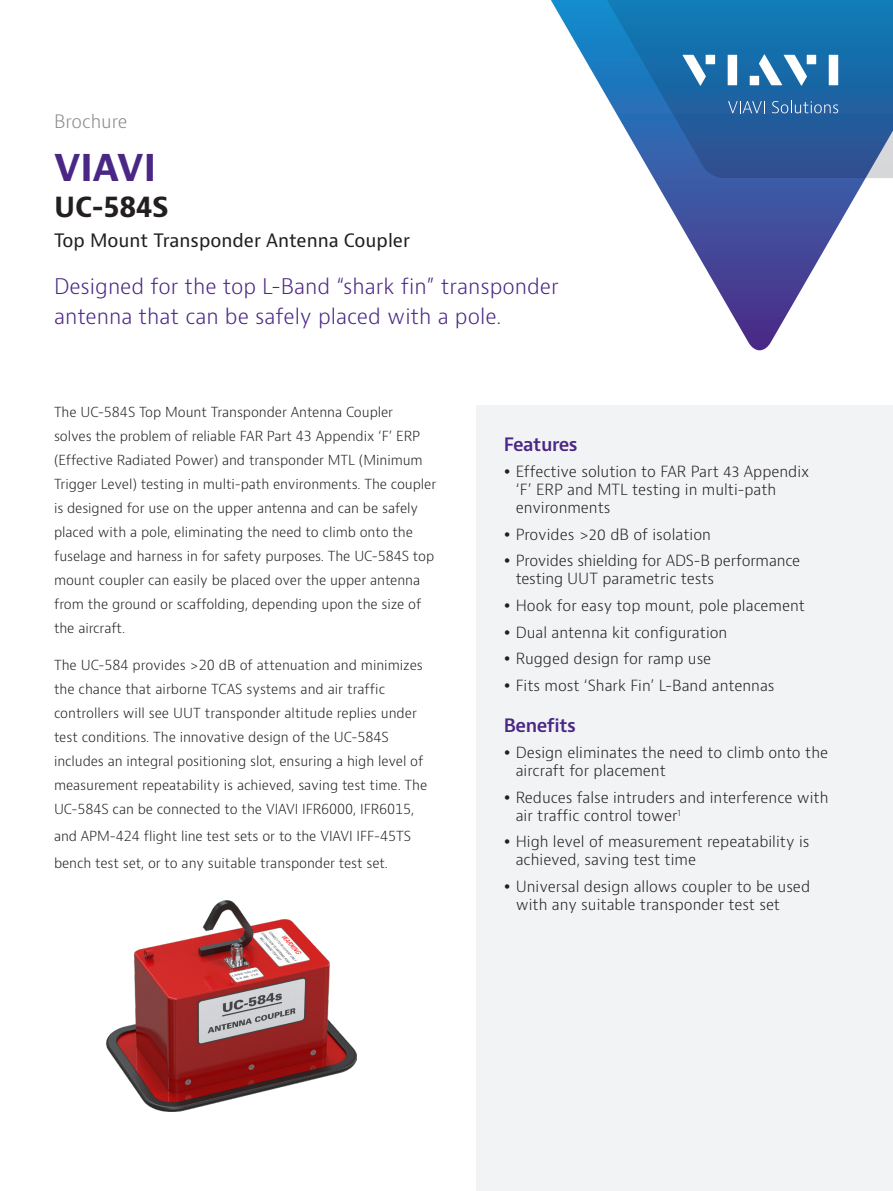
<style>
.page{position:relative;width:893px;height:1191px;background:#fff}
.page>*{position:absolute;margin:0;border:0;box-sizing:border-box;transform-origin:0 0}
.H1_Brand_Sub-Brand_2{font:700 36px "Bernino Sans";color:#4a2785}
.H2_Product_18_24{font:700 27px "Bernino Sans";color:#231f20}
.Cover_subhead_12_pt{font:300 21px/30px "Bernino Sans";color:#4a2785}
.H3_Product_Descripto{font:18px "Bernino Sans";color:#231f20}
.Key_Features_Benefit{font:600 18px "Bernino Sans";letter-spacing:-.025em;color:#4a2785}
.P_DocType{font:300 18px "Bernino Sans";color:#87898c}
.t1{font:300 15px/18px "Bernino Sans";color:#231f20}
.Intro_text{font:300 13.5px/24px "Bernino Sans";letter-spacing:-.005em;color:#231f20}
</style>
<div class="page">
<svg style="left:653px;top:178px;width:213px;height:172px"></svg>
<svg style="left:551px;top:0;width:342px;height:178px"></svg>
<svg style="left:728px;top:101px;width:37px;height:12px"></svg>
<svg style="left:772px;top:101px;width:66px;height:12px"></svg>
<svg style="left:682px;top:55px;width:24px;height:31px"></svg>
<div style="left:706px;top:55px;width:9px;height:9px;background:#fff"></div>
<div style="left:728px;top:55px;width:9px;height:30px;background:#fff"></div>
<div style="left:807px;top:55px;width:9px;height:9px;background:#fff"></div>
<div style="left:829px;top:55px;width:9px;height:30px;background:#fff"></div>
<svg style="left:759px;top:54px;width:48px;height:32px"></svg>
<div style="left:750px;top:76px;width:9px;height:9px;background:#fff"></div>
<div style="left:477px;top:406px;width:416px;height:785px;background:#f2f3f4"></div>
<img style="left:106px;top:900px;width:251px;height:211px">
<p class="P_DocType" style="left:54px;top:109px;width:75px">Brochure</p>
<p class="H1_Brand_Sub-Brand_2" style="left:54px;top:144px;width:104px">VIAVI</p>
<p class="H2_Product_18_24" style="left:54px;top:189px;width:116px">UC-584S</p>
<p class="H3_Product_Descripto" style="left:54px;top:228px;width:358px">Top Mount Transponder Antenna Coupler</p>
<p class="Cover_subhead_12_pt" style="left:54px;top:271px;width:506px">Designed for the top L-Band “shark fin” transponder antenna that can be safely placed with a pole.</p>
<p class="Intro_text" style="left:54px;top:400px;width:384px">The UC-584S Top Mount Transponder Antenna Coupler<br>solves the problem of reliable FAR Part 43 Appendix ‘F’ ERP (Effective Radiated Power) and transponder MTL (Minimum Trigger Level) testing in multi-path environments. The coupler is designed for use on the upper antenna and can be safely placed with a pole, eliminating the need to climb onto the fuselage and harness in for safety purposes. The UC-584S top mount coupler can easily be placed over the upper antenna from the ground or scaffolding, depending upon the size of the aircraft.</p>
<p class="Intro_text" style="left:54px;top:653px;width:375px">The UC-584 provides &gt;20 dB of attenuation and minimizes the chance that airborne TCAS systems and air traffic controllers will see UUT transponder altitude replies under test conditions. The innovative design of the UC-584S includes an integral positioning slot, ensuring a high level of measurement repeatability is achieved, saving test time. The UC-584S can be connected to the VIAVI IFR6000, IFR6015,</p>
<p class="Intro_text" style="left:54px;top:822px;width:359px;line-height:27px">and APM-424 flight line test sets or to the VIAVI IFF-45TS bench test set, or to any suitable transponder test set.</p>
<p class="Key_Features_Benefit" style="left:504px;top:433px;width:75px">Features</p>
<p class="t1" style="left:516px;top:463px;width:295px">Effective solution to FAR Part 43 Appendix ‘F’ ERP and MTL testing in multi-path environments</p>
<p class="t1" style="left:516px;top:526px;width:197px">Provides &gt;20 dB of isolation</p>
<p class="t1" style="left:516px;top:552px;width:286px">Provides shielding for ADS-B performance testing UUT parametric tests</p>
<p class="t1" style="left:516px;top:597px;width:291px">Hook for easy top mount, pole placement</p>
<p class="t1" style="left:516px;top:623px;width:213px">Dual antenna kit configuration</p>
<p class="t1" style="left:516px;top:650px;width:197px">Rugged design for ramp use</p>
<p class="t1" style="left:516px;top:676px;width:260px">Fits most ‘Shark Fin’ L-Band antennas</p>
<p class="Key_Features_Benefit" style="left:504px;top:713px;width:74px">Benefits</p>
<p class="t1" style="left:516px;top:744px;width:314px">Design eliminates the need to climb onto the aircraft for placement</p>
<p class="t1" style="left:516px;top:788px;width:314px">Reduces false intruders and interference with air traffic control tower<sup>1</sup></p>
<p class="t1" style="left:516px;top:833px;width:295px">High level of measurement repeatability is achieved, saving test time</p>
<p class="t1" style="left:516px;top:877px;width:296px">Universal design allows coupler to be used with any suitable transponder test set</p>
</div>
